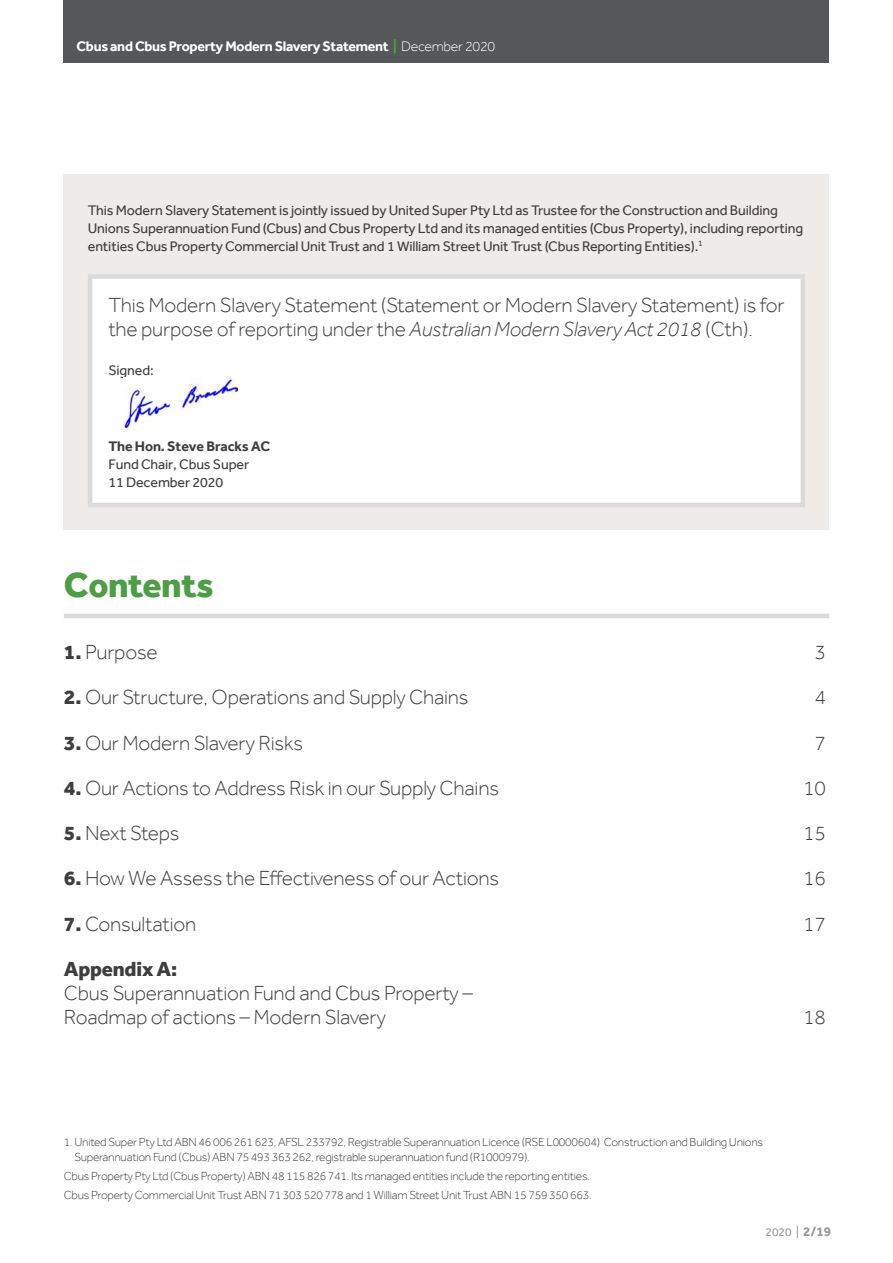
<style>
.page{position:relative;width:893px;height:1263px;background:#fff}
.page>*{position:absolute;margin:0;border:0;box-sizing:border-box;transform-origin:0 0}
.Heading_with_line_un{font:800 36px "Effra";letter-spacing:-.015em;color:#4c9e45}
._2020__Body_Text_9_5{font:300 21px/24px "Effra";letter-spacing:-.01em;color:#3e3e3f}
._2020__Body_Text_9_5-2{font:14.25px/18px "Effra";letter-spacing:-.01em;color:#3e3e3f}
.t1{font:700 14.25px "Effra";letter-spacing:-.02em;color:#fff}
.HB__8pt_disclaimer{font:300 12px/15px "Effra";letter-spacing:-.02em;color:#3e3e3f}
.t2{font:12px "Effra";color:#9a9799}
.s1{color:#4c9e45}
.s2{font-weight:300}
.s3{font-style:italic}
.s4{font-weight:700}
.s5{font-weight:800}
.s6{font-weight:700;font-size:13.5px}
</style>
<div class="page">
<div style="left:64px;top:0;width:765px;height:63px;background:#555759"></div>
<hr style="left:64px;top:614px;width:765px;height:4px;background:#dadada">
<div style="left:64px;top:174px;width:765px;height:356px;background:#efebe9"></div>
<div style="left:90px;top:276px;width:713px;height:229px;background:#fff"></div>
<div style="left:88px;top:274px;width:717px;height:5px;background:#dadada"></div>
<hr style="left:88px;top:279px;width:4px;height:224px;background:#dadada">
<hr style="left:801px;top:279px;width:4px;height:224px;background:#dadada">
<hr style="left:88px;top:503px;width:717px;height:4px;background:#dadada">
<img style="left:124px;top:378px;width:114px;height:51px">
<p class="t1" style="left:77px;top:38px;width:420px">Cbus and Cbus Property Modern Slavery Statement <span class="s1">|</span> <span class="s2">December 2020</span></p>
<p class="_2020__Body_Text_9_5-2" style="left:88px;top:201px;width:717px">This Modern Slavery Statement is jointly issued by United Super Pty Ltd as Trustee for the Construction and Building<br>Unions Superannuation Fund (Cbus) and Cbus Property Ltd and its managed entities (Cbus Property), including reporting entities Cbus Property Commercial Unit Trust and 1 William Street Unit Trust (Cbus Reporting Entities).<sup>1</sup></p>
<p class="_2020__Body_Text_9_5" style="left:108px;top:292px;width:678px">This Modern Slavery Statement (Statement or Modern Slavery Statement) is for the purpose of reporting under the <span class="s3">Australian Modern Slavery Act 2018</span> (Cth).</p>
<p class="_2020__Body_Text_9_5-2" style="left:108px;top:361px;width:47px">Signed:</p>
<p class="_2020__Body_Text_9_5-2" style="left:108px;top:437px;width:163px"><span class="s4">The Hon. Steve Bracks AC<br></span>Fund Chair, Cbus Super<br>11 December 2020</p>
<p class="Heading_with_line_un" style="left:64px;top:562px;width:152px">Contents</p>
<p class="_2020__Body_Text_9_5" style="left:64px;top:640px;width:96px"><span class="s5">1.</span> Purpose</p>
<p class="_2020__Body_Text_9_5" style="left:814px;top:640px;width:13px">3</p>
<p class="_2020__Body_Text_9_5" style="left:64px;top:685px;width:406px"><span class="s5">2.</span> Our Structure, Operations and Supply Chains</p>
<p class="_2020__Body_Text_9_5" style="left:814px;top:685px;width:13px">4</p>
<p class="_2020__Body_Text_9_5" style="left:64px;top:730px;width:241px"><span class="s5">3.</span> Our Modern Slavery Risks</p>
<p class="_2020__Body_Text_9_5" style="left:814px;top:730px;width:13px">7</p>
<p class="_2020__Body_Text_9_5" style="left:64px;top:776px;width:437px"><span class="s5">4.</span> Our Actions to Address Risk in our Supply Chains</p>
<p class="_2020__Body_Text_9_5" style="left:803px;top:776px;width:24px">10</p>
<p class="_2020__Body_Text_9_5" style="left:64px;top:821px;width:117px"><span class="s5">5.</span> Next Steps</p>
<p class="_2020__Body_Text_9_5" style="left:803px;top:821px;width:24px">15</p>
<p class="_2020__Body_Text_9_5" style="left:64px;top:866px;width:437px"><span class="s5">6.</span> How We Assess the Effectiveness of our Actions</p>
<p class="_2020__Body_Text_9_5" style="left:803px;top:866px;width:24px">16</p>
<p class="_2020__Body_Text_9_5" style="left:64px;top:911px;width:134px"><span class="s5">7.</span> Consultation</p>
<p class="_2020__Body_Text_9_5" style="left:803px;top:911px;width:24px">17</p>
<p class="_2020__Body_Text_9_5" style="left:64px;top:957px;width:411px"><span class="s5">Appendix A:<br></span>Cbus Superannuation Fund and Cbus Property –<br>Roadmap of actions – Modern Slavery</p>
<p class="_2020__Body_Text_9_5" style="left:803px;top:1005px;width:24px">18</p>
<p class="HB__8pt_disclaimer" style="left:74px;top:1134px;width:690px;text-indent:-11px">1. United Super Pty Ltd ABN 46 006 261 623, AFSL 233792, Registrable Superannuation Licence (RSE L0000604) Construction and Building Unions<br>Superannuation Fund (Cbus) ABN 75 493 363 262, registrable superannuation fund (R1000979).</p>
<p class="HB__8pt_disclaimer" style="left:64px;top:1168px;width:527px">Cbus Property Pty Ltd (Cbus Property) ABN 48 115 826 741. Its managed entities include the reporting entities.</p>
<p class="HB__8pt_disclaimer" style="left:64px;top:1188px;width:529px">Cbus Property Commercial Unit Trust ABN 71 303 520 778 and 1 William Street Unit Trust ABN 15 759 350 663.</p>
<p class="t2" style="left:765px;top:1224px;width:67px">2020 | <span class="s6">2/19</span></p>
</div>
